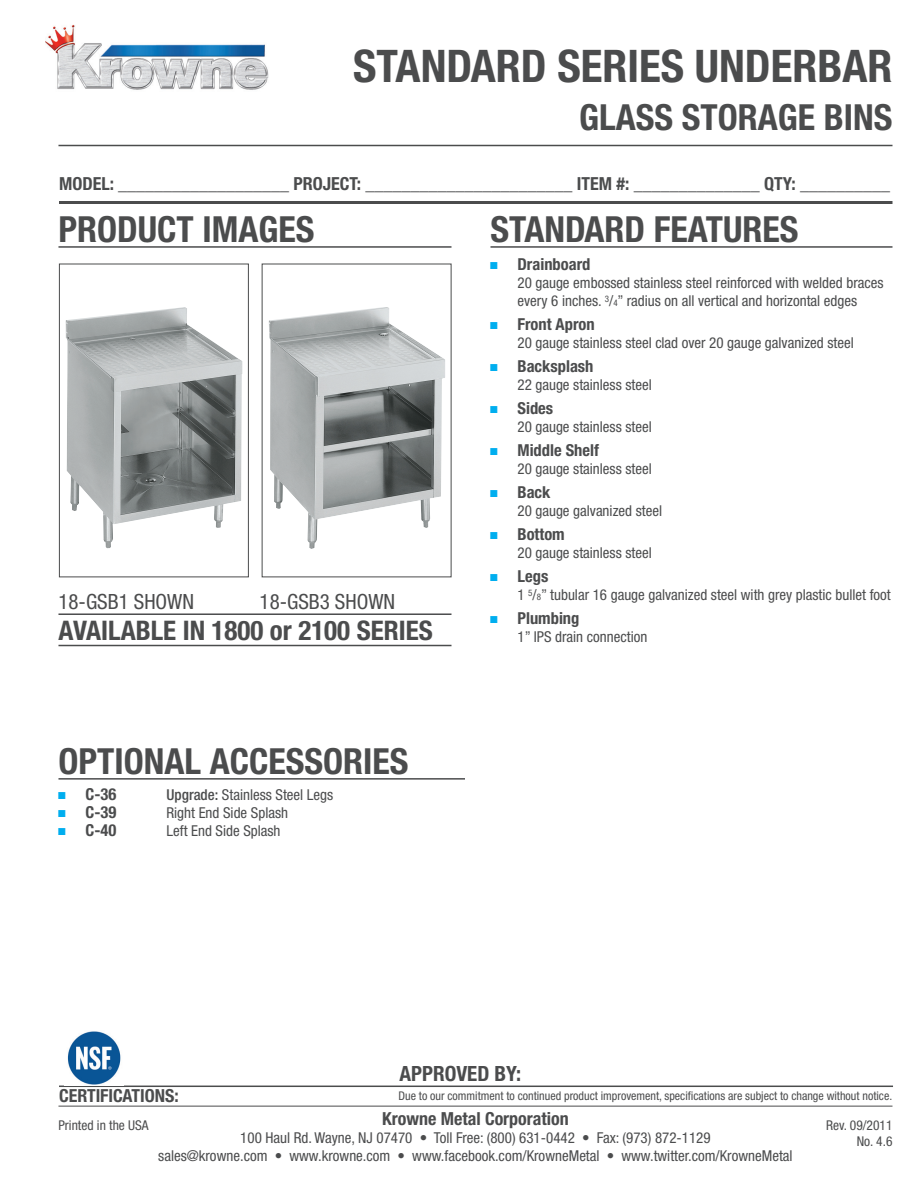
<style>
.page{position:relative;width:918px;height:1188px;background:#fff}
.page>*{position:absolute;margin:0;border:0;box-sizing:border-box;transform-origin:0 0}
.t1{font:700 condensed 45px "Helvetica Neue LT Std";color:#4b4c4d}
.t2{font:700 condensed 36px "Helvetica Neue LT Std";color:#4b4c4d}
.t3{font:700 condensed 27px "Helvetica Neue LT Std";color:#4b4c4d}
.t4{font:condensed 21px "Helvetica Neue LT Std";color:#4b4c4d}
.t5{font:700 condensed 21px "Helvetica Neue LT Std";color:#4b4c4d}
.t6{font:700 condensed 18px "Helvetica Neue LT Std";color:#4b4c4d}
.t7{font:700 condensed 16.5px "Helvetica Neue LT Std";color:#4b4c4d}
.t8{font:condensed 15px/18px "Helvetica Neue LT Std";color:#4b4c4d;text-align:center}
.t9{font:condensed 13.5px/16.2px "Helvetica Neue LT Std";color:#4b4c4d;text-align:right}
.t10{font:condensed 12px "Helvetica Neue LT Std";color:#4b4c4d}
.s1{font-family:"Arial Narrow";font-weight:400;font-stretch:normal;font-size:15px;color:#00aeef}
.s2{font-weight:500}
.s3{font-size:9px}
</style>
<div class="page">
<hr style="left:490px;top:246px;width:402px;height:2px;background:#4b4c4d">
<hr style="left:58px;top:778px;width:407px;height:2px;background:#4b4c4d">
<hr style="left:59px;top:1086px;width:834px;height:1px;background:#4b4c4d">
<hr style="left:58px;top:1106px;width:834px;height:1px;background:#4b4c4d">
<hr style="left:58px;top:145px;width:834px;height:1px;background:#4b4c4d">
<hr style="left:59px;top:201px;width:833px;height:3px;background:#4b4c4d">
<img style="left:46px;top:24px;width:223px;height:66px">
<img style="left:67px;top:1031px;width:54px;height:54px">
<hr style="left:58px;top:246px;width:393px;height:2px;background:#4b4c4d">
<hr style="left:58px;top:613px;width:393px;height:2px;background:#4b4c4d">
<hr style="left:58px;top:645px;width:393px;height:1px;background:#4b4c4d">
<div style="left:59px;top:264px;width:190px;height:313px;border:1px solid #4b4c4d"></div>
<img style="left:66px;top:307px;width:176px;height:241px">
<img style="left:269px;top:307px;width:176px;height:242px">
<h1 class="t1" style="left:353px;top:39px;width:541px">STANDARD SERIES UNDERBAR</h1>
<h2 class="t2" style="left:579px;top:96px;width:315px">GLASS STORAGE BINS</h2>
<p class="t6" style="left:59px;top:172px;width:833px">MODEL: ___________________ PROJECT: _______________________ ITEM #: ______________ QTY: __________</p>
<h2 class="t2" style="left:58px;top:207px;width:257px">PRODUCT IMAGES</h2>
<h3 class="t4" style="left:58px;top:589px;width:137px">18-GSB1 SHOWN</h3>
<h3 class="t4" style="left:260px;top:589px;width:137px">18-GSB3 SHOWN</h3>
<h3 class="t3" style="left:58px;top:614px;width:376px">AVAILABLE IN 1800 or 2100 SERIES</h3>
<h2 class="t2" style="left:58px;top:739px;width:351px">OPTIONAL ACCESSORIES</h2>
<p class="t7" style="left:58px;top:785px;width:59px"><span class="s1">■</span> C-36</p>
<p class="t8" style="left:166px;top:786px;width:168px"><span class="s2">Upgrade:</span> Stainless Steel Legs</p>
<p class="t7" style="left:58px;top:803px;width:59px"><span class="s1">■</span> C-39</p>
<p class="t8" style="left:166px;top:804px;width:123px">Right End Side Splash</p>
<p class="t7" style="left:58px;top:821px;width:59px"><span class="s1">■</span> C-40</p>
<p class="t8" style="left:166px;top:822px;width:116px">Left End Side Splash</p>
<h2 class="t2" style="left:490px;top:207px;width:310px">STANDARD FEATURES</h2>
<p class="t7" style="left:490px;top:255px;width:101px"><span class="s1">■</span> Drainboard</p>
<p class="t8" style="left:517px;top:274px;width:368px;text-align:left">20 gauge embossed stainless steel reinforced with welded braces every 6 inches. <sup>3</sup>/<span class="s3">4</span>” radius on all vertical and horizontal edges</p>
<p class="t7" style="left:490px;top:315px;width:106px"><span class="s1">■</span> Front Apron</p>
<p class="t8" style="left:517px;top:334px;width:338px">20 gauge stainless steel clad over 20 gauge galvanized steel</p>
<p class="t7" style="left:490px;top:357px;width:105px"><span class="s1">■</span> Backsplash</p>
<p class="t8" style="left:517px;top:376px;width:136px">22 gauge stainless steel</p>
<p class="t7" style="left:490px;top:399px;width:64px"><span class="s1">■</span> Sides</p>
<p class="t8" style="left:517px;top:418px;width:136px">20 gauge stainless steel</p>
<p class="t7" style="left:490px;top:441px;width:110px"><span class="s1">■</span> Middle Shelf</p>
<p class="t8" style="left:517px;top:460px;width:136px">20 gauge stainless steel</p>
<p class="t7" style="left:490px;top:483px;width:61px"><span class="s1">■</span> Back</p>
<p class="t8" style="left:517px;top:502px;width:146px">20 gauge galvanized steel</p>
<p class="t7" style="left:490px;top:525px;width:76px"><span class="s1">■</span> Bottom</p>
<p class="t8" style="left:517px;top:544px;width:136px">20 gauge stainless steel</p>
<p class="t7" style="left:490px;top:567px;width:59px"><span class="s1">■</span> Legs</p>
<p class="t8" style="left:517px;top:586px;width:375px">1 <sup>5</sup>/<span class="s3">8</span>” tubular 16 gauge galvanized steel with grey plastic bullet foot</p>
<p class="t7" style="left:490px;top:609px;width:90px"><span class="s1">■</span> Plumbing</p>
<p class="t8" style="left:517px;top:628px;width:131px">1” IPS drain connection</p>
<p class="t6" style="left:59px;top:1085px;width:121px">CERTIFICATIONS:</p>
<h3 class="t5" style="left:400px;top:1061px;width:123px">APPROVED BY:</h3>
<p class="t10" style="left:398px;top:1089px;width:495px">Due to our commitment to continued product improvement, specifications are subject to change without notice.</p>
<p class="t9" style="left:58px;top:1117px;width:92px">Printed in the USA</p>
<p class="t6" style="left:382px;top:1108px;width:188px">Krowne Metal Corporation</p>
<p class="t8" style="left:158px;top:1129px;width:636px">100 Haul Rd. Wayne, NJ 07470 • Toll Free: (800) 631-0442 • Fax: (973) 872-1129<br>sales@krowne.com • www.krowne.com • www.facebook.com/KrowneMetal • www.twitter.com/KrowneMetal</p>
<p class="t9" style="left:826px;top:1117px;width:68px">Rev. 09/2011<br>No. 4.6</p>
</div>
